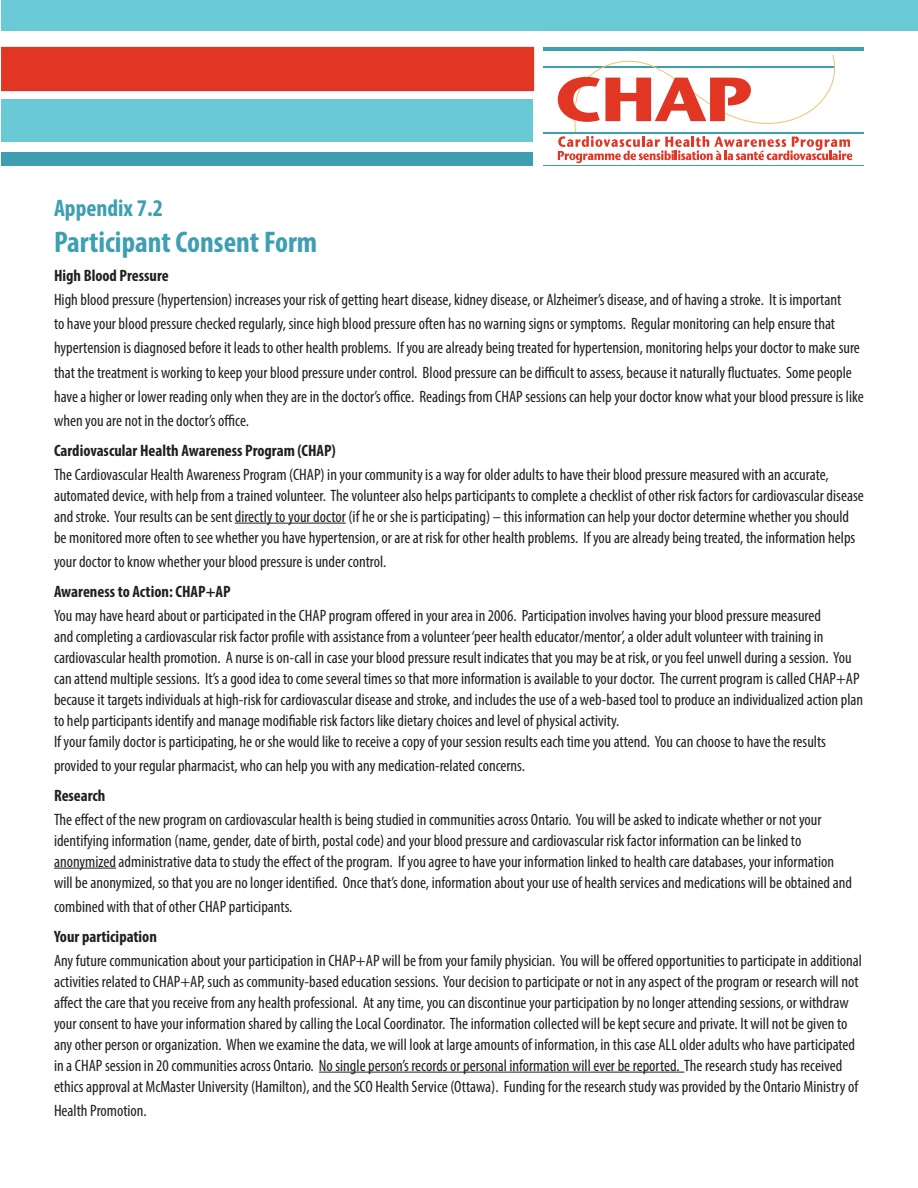
<style>
.page{position:relative;width:918px;height:1188px;background:#fff}
.page>*{position:absolute;margin:0;border:0;box-sizing:border-box;transform-origin:0 0}
.t1{font:700 condensed 30px "Myriad Pro";color:#3e9fb2}
.t2{font:700 condensed 24px "Myriad Pro";color:#3e9fb2}
.t3{font:condensed 16.5px/21px "Myriad Pro";color:#231f20}
.t4{font:700 condensed 16.5px "Myriad Pro";color:#231f20}
</style>
<div class="page">
<hr style="left:235px;top:523px;width:111px;height:1px;background:#231f20">
<hr style="left:54px;top:868px;width:62px;height:1px;background:#231f20">
<hr style="left:319px;top:1072px;width:365px;height:1px;background:#231f20">
<div style="left:2px;top:0;width:916px;height:31px;background:#6acbd6"></div>
<div style="left:2px;top:48px;width:531px;height:42px;background:#e23625"></div>
<div style="left:1px;top:47px;width:533px;height:44px;border:2px solid #e23625"></div>
<div style="left:2px;top:99px;width:531px;height:43px;background:#69cad6"></div>
<div style="left:2px;top:152px;width:531px;height:14px;background:#3e9fb2"></div>
<hr style="left:543px;top:48px;width:321px;height:3px;background:#3e9fb2">
<hr style="left:543px;top:165px;width:321px;height:1px;background:#3e9fb2">
<hr style="left:543px;top:66px;width:292px;height:2px;background:#3e9fb2">
<svg style="left:558px;top:54px;width:294px;height:109px"></svg>
<hr style="left:543px;top:132px;width:321px;height:2px;background:#3e9fb2">
<h2 class="t2" style="left:54px;top:193px;width:110px">Appendix 7.2</h2>
<h1 class="t1" style="left:54px;top:223px;width:265px">Participant Consent Form</h1>
<p class="t4" style="left:54px;top:266px;width:116px">High Blood Pressure</p>
<p class="t3" style="left:54px;top:288px;width:811px;line-height:24px">High blood pressure (hypertension) increases your risk of getting heart disease, kidney disease, or Alzheimer’s disease, and of having a stroke. It is important<br>to have your blood pressure checked regularly, since high blood pressure often has no warning signs or symptoms. Regular monitoring can help ensure that hypertension is diagnosed before it leads to other health problems. If you are already being treated for hypertension, monitoring helps your doctor to make sure that the treatment is working to keep your blood pressure under control. Blood pressure can be difficult to assess, because it naturally fluctuates. Some people have a higher or lower reading only when they are in the doctor’s office. Readings from CHAP sessions can help your doctor know what your blood pressure is like when you are not in the doctor’s office.</p>
<p class="t4" style="left:54px;top:440px;width:283px">Cardiovascular Health Awareness Program (CHAP)</p>
<p class="t3" style="left:54px;top:463px;width:811px">The Cardiovascular Health Awareness Program (CHAP) in your community is a way for older adults to have their blood pressure measured with an accurate, automated device, with help from a trained volunteer. The volunteer also helps participants to complete a checklist of other risk factors for cardiovascular disease and stroke. Your results can be sent directly to your doctor (if he or she is participating) – this information can help your doctor determine whether you should be monitored more often to see whether you have hypertension, or are at risk for other health problems. If you are already being treated, the information helps</p>
<p class="t3" style="left:54px;top:550px;width:334px">your doctor to know whether your blood pressure is under control.</p>
<p class="t4" style="left:54px;top:581px;width:178px">Awareness to Action: CHAP+AP</p>
<p class="t3" style="left:54px;top:604px;width:811px">You may have heard about or participated in the CHAP program offered in your area in 2006. Participation involves having your blood pressure measured<br>and completing a cardiovascular risk factor profile with assistance from a volunteer ‘peer health educator/mentor’, a older adult volunteer with training in cardiovascular health promotion. A nurse is on-call in case your blood pressure result indicates that you may be at risk, or you feel unwell during a session. You can attend multiple sessions. It’s a good idea to come several times so that more information is available to your doctor. The current program is called CHAP+AP because it targets individuals at high-risk for cardiovascular disease and stroke, and includes the use of a web-based tool to produce an individualized action plan to help participants identify and manage modifiable risk factors like dietary choices and level of physical activity.<br>If your family doctor is participating, he or she would like to receive a copy of your session results each time you attend. You can choose to have the results</p>
<p class="t3" style="left:54px;top:754px;width:473px">provided to your regular pharmacist, who can help you with any medication-related concerns.</p>
<p class="t4" style="left:54px;top:785px;width:53px">Research</p>
<p class="t3" style="left:54px;top:808px;width:799px">The effect of the new program on cardiovascular health is being studied in communities across Ontario. You will be asked to indicate whether or not your identifying information (name, gender, date of birth, postal code) and your blood pressure and cardiovascular risk factor information can be linked to anonymized administrative data to study the effect of the program. If you agree to have your information linked to health care databases, your information will be anonymized, so that you are no longer identified. Once that’s done, information about your use of health services and medications will be obtained and</p>
<p class="t3" style="left:54px;top:895px;width:240px">combined with that of other CHAP participants.</p>
<p class="t4" style="left:54px;top:926px;width:104px">Your participation</p>
<p class="t3" style="left:54px;top:949px;width:809px">Any future communication about your participation in CHAP+AP will be from your family physician. You will be offered opportunities to participate in additional activities related to CHAP+AP, such as community-based education sessions. Your decision to participate or not in any aspect of the program or research will not affect the care that you receive from any health professional. At any time, you can discontinue your participation by no longer attending sessions, or withdraw your consent to have your information shared by calling the Local Coordinator. The information collected will be kept secure and private. It will not be given to any other person or organization. When we examine the data, we will look at large amounts of information, in this case ALL older adults who have participated in a CHAP session in 20 communities across Ontario. No single person’s records or personal information will ever be reported. The research study has received ethics approval at McMaster University (Hamilton), and the SCO Health Service (Ottawa). Funding for the research study was provided by the Ontario Ministry of</p>
<p class="t3" style="left:54px;top:1099px;width:94px">Health Promotion.</p>
</div>
